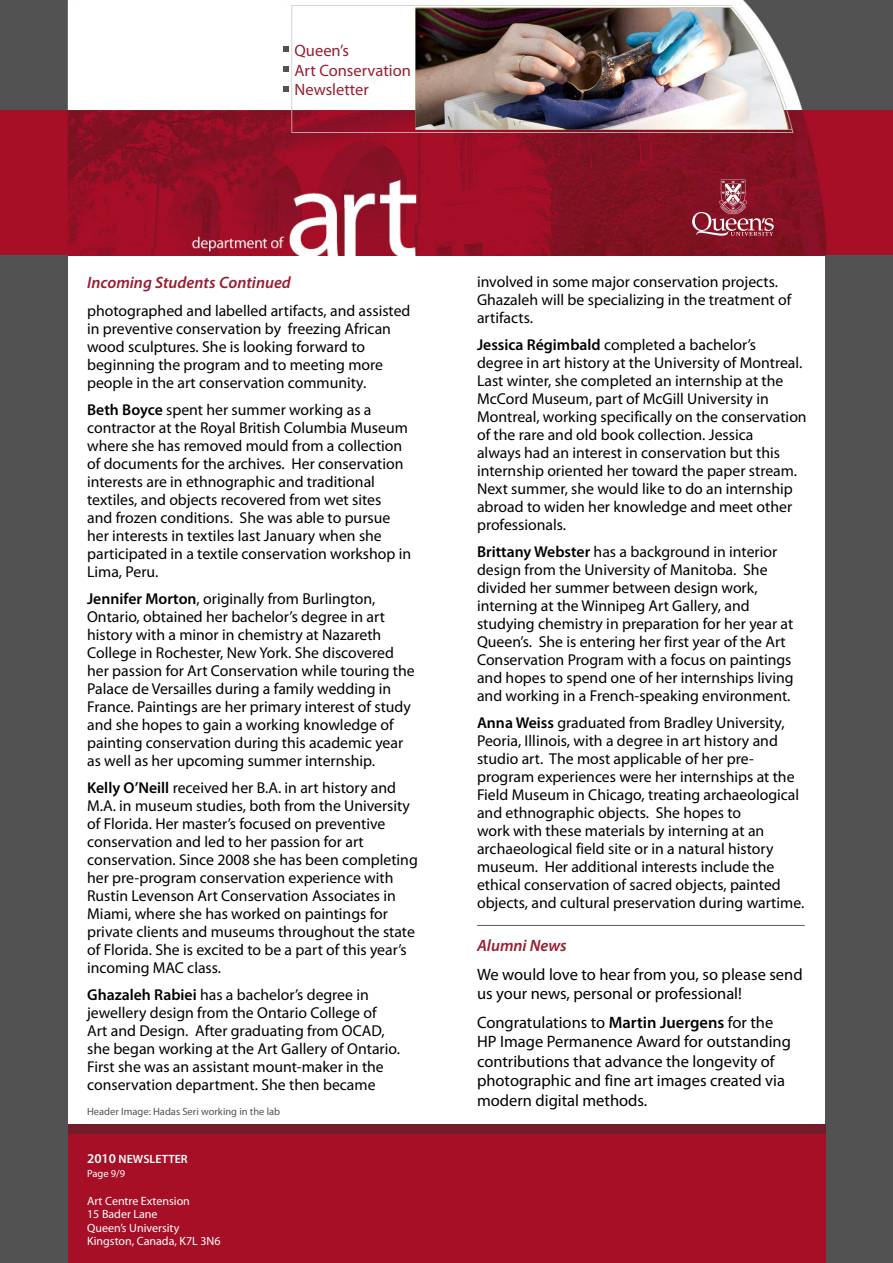
<style>
.page{position:relative;width:893px;height:1263px;background:#fff}
.page>*{position:absolute;margin:0;border:0;box-sizing:border-box;transform-origin:0 0}
.Title_2{font:16.5px/19.5px "Myriad Pro";color:#000}
.Title_2-2{font:italic 600 16.5px "Myriad Pro";color:#981d30}
.Title_2-3{font:16.5px "Myriad Pro";color:#981d31}
.Title_2-4{font:15.75px/18px "Myriad Pro";color:#000}
.Title_2-5{font:12px "Myriad Pro";color:#fff}
.Title_2-6{font:600 12px "Myriad Pro";color:#fff}
.Title_2-7{font:10.5px "Myriad Pro";color:#525252}
.Title_2-8{font:10.5px "Myriad Pro";color:#fff}
.s1{font-weight:600}
.s2{font-size:13.5px}
</style>
<div class="page">
<img style="left:0;top:0;width:893px;height:255px">
<img style="left:415px;top:8px;width:373px;height:122px">
<svg style="left:283px;top:46px;width:6px;height:6px"></svg>
<svg style="left:283px;top:66px;width:6px;height:6px"></svg>
<svg style="left:283px;top:86px;width:6px;height:6px"></svg>
<div style="left:826px;top:255px;width:67px;height:1008px;background:#525252"></div>
<div style="left:66px;top:1125px;width:760px;height:138px;background:#a70f26"></div>
<div style="left:66px;top:1125px;width:760px;height:9px;background:#741c2a"></div>
<svg style="left:692px;top:179px;width:82px;height:57px;background:#993948"></svg>
<div style="left:0;top:255px;width:67px;height:1008px;background:#525252"></div>
<hr style="left:477px;top:925px;width:328px;height:1px;background:#5e5d5d">
<p class="Title_2-3" style="left:295px;top:40px;width:56px">Queen’s</p>
<p class="Title_2-3" style="left:295px;top:60px;width:118px">Art Conservation</p>
<p class="Title_2-3" style="left:295px;top:80px;width:76px">Newsletter</p>
<p class="Title_2-2" style="left:87px;top:272px;width:205px">Incoming Students Continued</p>
<p class="Title_2-4" style="left:87px;top:302px;width:325px">photographed and labelled artifacts, and assisted in preventive conservation by freezing African wood sculptures. She is looking forward to beginning the program and to meeting more people in the art conservation community.</p>
<p class="Title_2-4" style="left:87px;top:401px;width:326px"><span class="s1">Beth Boyce</span> spent her summer working as a contractor at the Royal British Columbia Museum where she has removed mould from a collection of documents for the archives. Her conservation interests are in ethnographic and traditional textiles, and objects recovered from wet sites<br>and frozen conditions. She was able to pursue her interests in textiles last January when she participated in a textile conservation workshop in Lima, Peru.</p>
<p class="Title_2-4" style="left:87px;top:590px;width:329px"><span class="s1">Jennifer Morton</span>, originally from Burlington, Ontario, obtained her bachelor’s degree in art history with a minor in chemistry at Nazareth College in Rochester, New York. She discovered her passion for Art Conservation while touring the Palace de Versailles during a family wedding in France. Paintings are her primary interest of study and she hopes to gain a working knowledge of painting conservation during this academic year as well as her upcoming summer internship.</p>
<p class="Title_2-4" style="left:87px;top:779px;width:332px"><span class="s1">Kelly O’Neill</span> received her B.A. in art history and M.A. in museum studies, both from the University of Florida. Her master’s focused on preventive conservation and led to her passion for art conservation. Since 2008 she has been completing her pre-program conservation experience with Rustin Levenson Art Conservation Associates in Miami, where she has worked on paintings for private clients and museums throughout the state of Florida. She is excited to be a part of this year’s incoming MAC class.</p>
<p class="Title_2-4" style="left:87px;top:986px;width:314px"><span class="s1">Ghazaleh Rabiei</span> has a bachelor’s degree in jewellery design from the Ontario College of Art and Design. After graduating from OCAD, she began working at the Art Gallery of Ontario.<br>First she was an assistant mount-maker in the conservation department. She then became</p>
<p class="Title_2-7" style="left:87px;top:1105px;width:195px">Header Image: Hadas Seri working in the lab</p>
<p class="Title_2-6" style="left:87px;top:1151px;width:102px"><span class="s2">2010</span> NEWSLETTER</p>
<p class="Title_2-8" style="left:87px;top:1167px;width:40px">Page 9/9</p>
<p class="Title_2-5" style="left:87px;top:1193px;width:104px">Art Centre Extension</p>
<p class="Title_2-5" style="left:87px;top:1207px;width:72px">15 Bader Lane</p>
<p class="Title_2-5" style="left:87px;top:1220px;width:94px">Queen’s University</p>
<p class="Title_2-5" style="left:87px;top:1234px;width:135px">Kingston, Canada, K7L 3N6</p>
<p class="Title_2-4" style="left:477px;top:272px;width:316px">involved in some major conservation projects.<br>Ghazaleh will be specializing in the treatment of artifacts.</p>
<p class="Title_2-4" style="left:477px;top:335px;width:331px"><span class="s1">Jessica Régimbald</span> completed a bachelor’s<br>degree in art history at the University of Montreal.<br>Last winter, she completed an internship at the McCord Museum, part of McGill University in Montreal, working specifically on the conservation of the rare and old book collection. Jessica<br>always had an interest in conservation but this internship oriented her toward the paper stream.<br>Next summer, she would like to do an internship abroad to widen her knowledge and meet other professionals.</p>
<p class="Title_2-4" style="left:477px;top:542px;width:318px"><span class="s1">Brittany Webster</span> has a background in interior design from the University of Manitoba. She divided her summer between design work, interning at the Winnipeg Art Gallery, and studying chemistry in preparation for her year at Queen’s. She is entering her first year of the Art Conservation Program with a focus on paintings and hopes to spend one of her internships living and working in a French-speaking environment.</p>
<p class="Title_2-4" style="left:477px;top:713px;width:329px"><span class="s1">Anna Weiss</span> graduated from Bradley University, Peoria, Illinois, with a degree in art history and studio art. The most applicable of her pre&shy;program experiences were her internships at the Field Museum in Chicago, treating archaeological and ethnographic objects. She hopes to<br>work with these materials by interning at an archaeological field site or in a natural history museum. Her additional interests include the ethical conservation of sacred objects, painted objects, and cultural preservation during wartime.</p>
<p class="Title_2-2" style="left:477px;top:935px;width:91px">Alumni News</p>
<p class="Title_2" style="left:477px;top:964px;width:327px">We would love to hear from you, so please send us your news, personal or professional!</p>
<p class="Title_2" style="left:477px;top:1012px;width:315px">Congratulations to <span class="s1">Martin Juergens</span> for the HP Image Permanence Award for outstanding contributions that advance the longevity of photographic and fine art images created via modern digital methods.</p>
</div>
